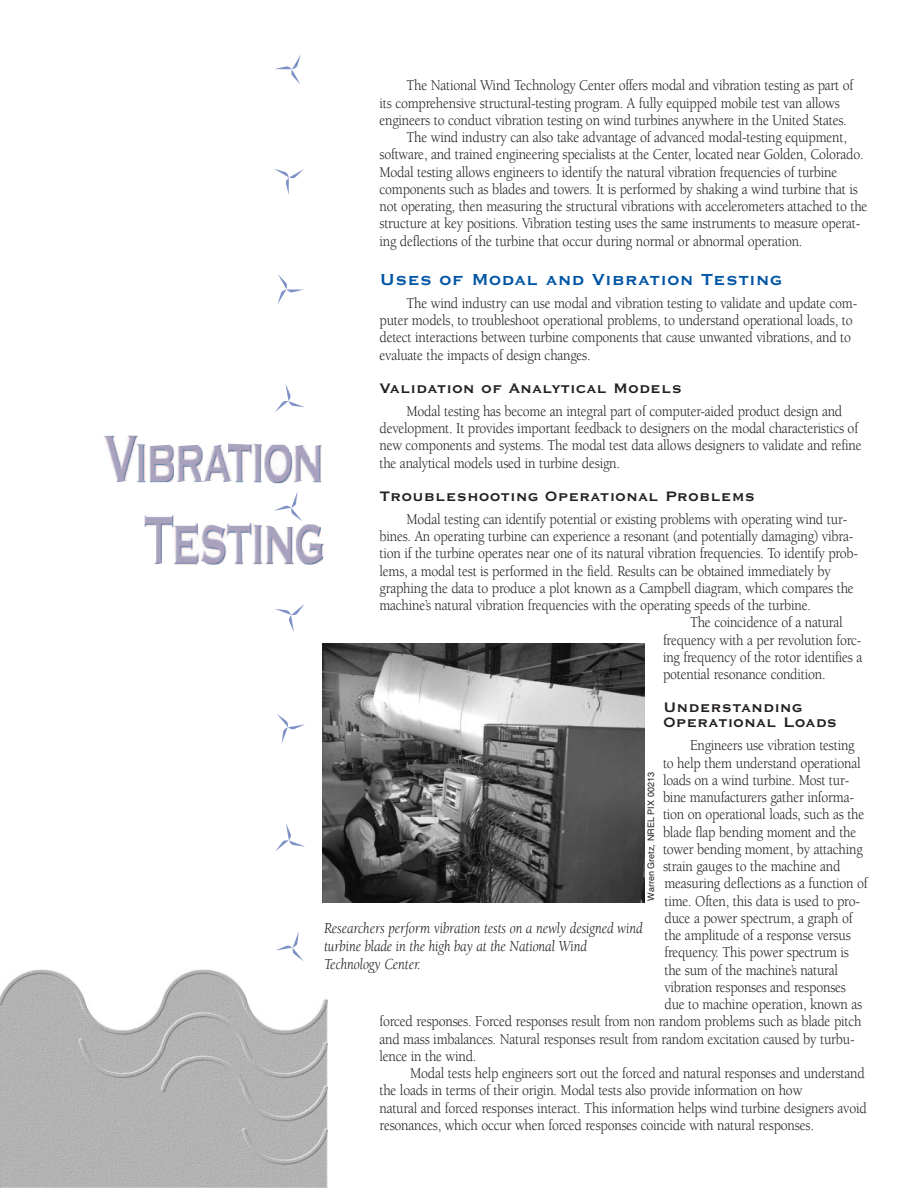
<style>
.page{position:relative;width:918px;height:1188px;background:#fff}
.page>*{position:absolute;margin:0;border:0;box-sizing:border-box;transform-origin:0 0}
.t1{font:700 21px "Copperplate Gothic BT";color:#0155a5}
.t2{font:700 18px "Copperplate Gothic BT";color:#231f20}
.t3{font:italic 15.75px/18px "Berkeley";letter-spacing:-.01em;color:#231f20;scale:.9 1}
.t4{font:15.3px/17.2px "Berkeley";letter-spacing:-.015em;color:#231f20;scale:.9 1}
.t5{font:9px "Helvetica";color:#231f20}
</style>
<div class="page">
<svg style="left:275px;top:54px;width:26px;height:31px"></svg>
<img style="left:103px;top:435px;width:221px;height:131px">
<svg style="left:275px;top:604px;width:30px;height:28px"></svg>
<svg style="left:275px;top:714px;width:30px;height:137px"></svg>
<img style="left:322px;top:643px;width:323px;height:259px">
<svg style="left:274px;top:169px;width:30px;height:26px"></svg>
<svg style="left:278px;top:274px;width:26px;height:30px"></svg>
<svg style="left:275px;top:384px;width:30px;height:28px"></svg>
<img style="left:0;top:970px;width:327px;height:217px">
<svg style="left:276px;top:932px;width:28px;height:29px"></svg>
<p class="t4" style="left:380px;top:78px;width:528px;text-indent:27px">The National Wind Technology Center offers modal and vibration testing as part of its comprehensive structural-testing program. A fully equipped mobile test van allows engineers to conduct vibration testing on wind turbines anywhere in the United States.</p>
<p class="t4" style="left:380px;top:130px;width:544px;text-indent:27px">The wind industry can also take advantage of advanced modal-testing equipment, software, and trained engineering specialists at the Center, located near Golden, Colorado.<br>Modal testing allows engineers to identify the natural vibration frequencies of turbine components such as blades and towers. It is performed by shaking a wind turbine that is not operating, then measuring the structural vibrations with accelerometers attached to the structure at key positions. Vibration testing uses the same instruments to measure operat&shy;ing deflections of the turbine that occur during normal or abnormal operation.</p>
<h1 class="t1" style="left:380px;top:265px;width:405px">Uses of Modal and Vibration Testing</h1>
<p class="t4" style="left:380px;top:296px;width:532px;text-indent:27px">The wind industry can use modal and vibration testing to validate and update com&shy;puter models, to troubleshoot operational problems, to understand operational loads, to detect interactions between turbine components that cause unwanted vibrations, and to evaluate the impacts of design changes.</p>
<h2 class="t2" style="left:380px;top:376px;width:304px">Validation of Analytical Models</h2>
<p class="t4" style="left:380px;top:404px;width:537px;text-indent:27px">Modal testing has become an integral part of computer-aided product design and development. It provides important feedback to designers on the modal characteristics of new components and systems. The modal test data allows designers to validate and refine the analytical models used in turbine design.</p>
<h2 class="t2" style="left:380px;top:484px;width:377px">Troubleshooting Operational Problems</h2>
<p class="t4" style="left:380px;top:512px;width:533px;text-indent:27px">Modal testing can identify potential or existing problems with operating wind tur&shy;bines. An operating turbine can experience a resonant (and potentially damaging) vibra&shy;tion if the turbine operates near one of its natural vibration frequencies. To identify prob&shy;lems, a modal test is performed in the field. Results can be obtained immediately by graphing the data to produce a plot known as a Campbell diagram, which compares the machine’s natural vibration frequencies with the operating speeds of the turbine.</p>
<p class="t4" style="left:690px;top:615px;width:171px">The coincidence of a natural</p>
<p class="t4" style="left:663px;top:633px;width:222px">frequency with a per revolution forc-</p>
<p class="t4" style="left:663px;top:650px;width:223px">ing frequency of the rotor identifies a</p>
<p class="t4" style="left:663px;top:667px;width:182px">potential resonance condition.</p>
<p class="t2" style="left:663px;top:695px;width:141px">Understanding</p>
<p class="t2" style="left:663px;top:710px;width:176px">Operational Loads</p>
<p class="t4" style="left:663px;top:738px;width:229px;text-indent:27px">Engineers use vibration testing to help them understand operational loads on a wind turbine. Most tur&shy;bine manufacturers gather informa&shy;tion on operational loads, such as the blade flap bending moment and the tower bending moment, by attaching strain gauges to the machine and measuring deflections as a function of time. Often, this data is used to pro&shy;duce a power spectrum, a graph of the amplitude of a response versus frequency. This power spectrum is the sum of the machine’s natural vibration responses and responses due to machine operation, known as</p>
<p class="t4" style="left:380px;top:1014px;width:537px">forced responses. Forced responses result from non random problems such as blade pitch and mass imbalances. Natural responses result from random excitation caused by turbu&shy;lence in the wind.</p>
<p class="t4" style="left:380px;top:1066px;width:543px;text-indent:31px">Modal tests help engineers sort out the forced and natural responses and understand the loads in terms of their origin. Modal tests also provide information on how<br>natural and forced responses interact. This information helps wind turbine designers avoid resonances, which occur when forced responses coincide with natural responses.</p>
<p class="t5" style="left:648px;top:901px;width:130px;rotate:-90deg">Warren Gretz, NREL PIX 00213</p>
<p class="t3" style="left:324px;top:920px;width:356px">Researchers perform vibration tests on a newly designed wind turbine blade in the high bay at the National Wind<br>Technology Center.</p>
</div>
